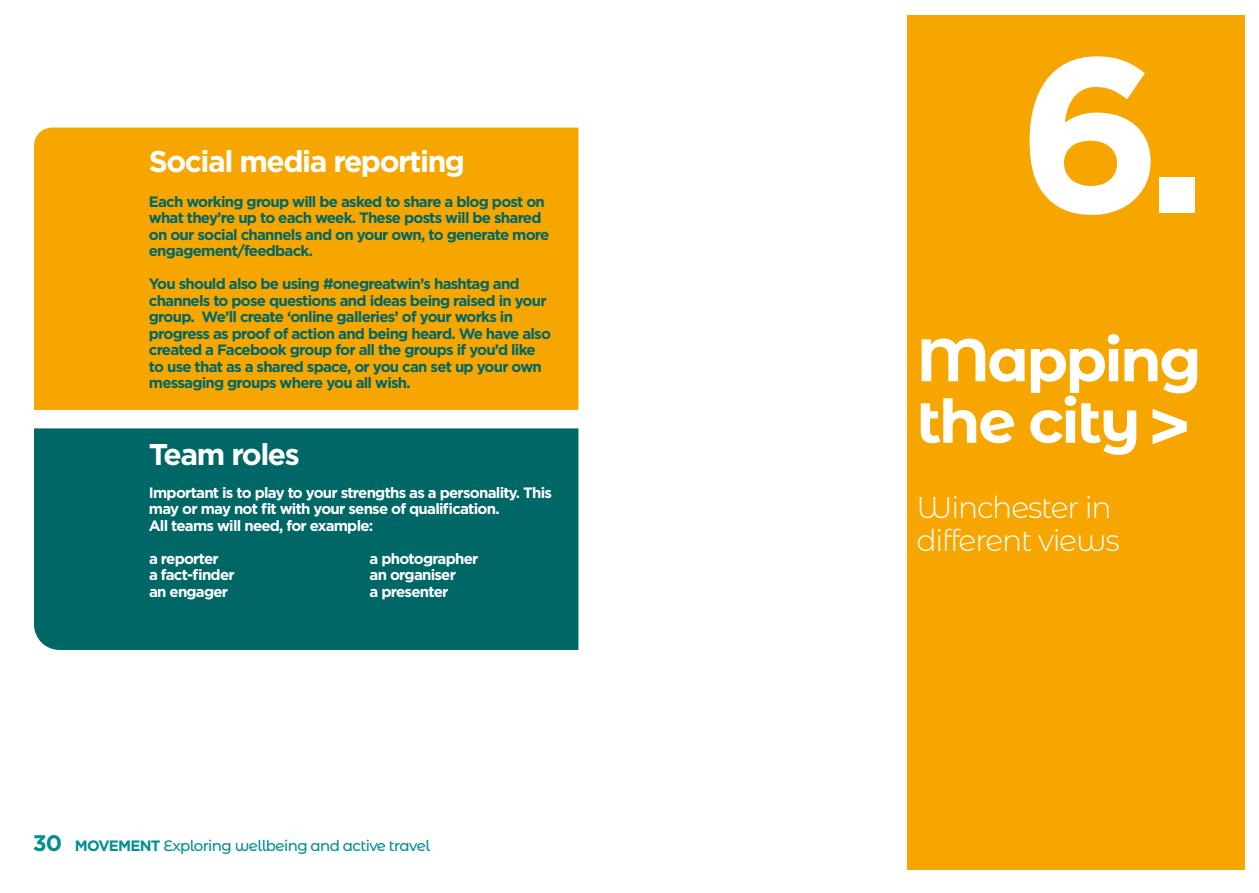
<style>
.page{position:relative;width:1259px;height:893px;background:#fff}
.page>*{position:absolute;margin:0;border:0;box-sizing:border-box;transform-origin:0 0}
.t1{font:700 219px "Gotham";color:#fff}
.t2{font:700 60px/61.5px "Montserrat Alternates";letter-spacing:-.04em;color:#fff}
.t3{font:700 30px "Gotham";letter-spacing:-.05em;color:#fff}
.t4{font:300 30px/33px "Montserrat Alternates";letter-spacing:-.04em;color:#fff}
.t5{font:700 15px/16.5px "Gotham";letter-spacing:-.05em;color:#006767}
.t6{font:700 15px/16.5px "Gotham";letter-spacing:-.05em;color:#fff}
.t7{font:500 15px "Montserrat Alternates";letter-spacing:-.04em;color:#008f95}
.s1{font-family:"Gotham";font-weight:700;font-size:22.5px}
.s2{font-family:"Gotham";font-weight:700}
.s3{font-size:72px}
</style>
<div class="page">
<div style="left:906px;top:16px;width:338px;height:854px;background:#f7a600"></div>
<div style="left:34px;top:428px;width:544px;height:222px;background:#006767"></div>
<div style="left:34px;top:128px;width:544px;height:282px;background:#f7a600"></div>
<h3 class="t3" style="left:149px;top:142px;width:318px">Social media reporting</h3>
<p class="t5" style="left:149px;top:193px;width:402px">Each working group will be asked to share a blog post on what they’re up to each week. These posts will be shared on our social channels and on your own, to generate more engagement/feedback.</p>
<p class="t5" style="left:149px;top:276px;width:404px">You should also be using #onegreatwin’s hashtag and channels to pose questions and ideas being raised in your group. We’ll create ‘online galleries’ of your works in progress as proof of action and being heard. We have also created a Facebook group for all the groups if you’d like to use that as a shared space, or you can set up your own messaging groups where you all wish.</p>
<h3 class="t3" style="left:149px;top:434px;width:152px">Team roles</h3>
<p class="t6" style="left:149px;top:484px;width:405px">Important is to play to your strengths as a personality. This may or may not fit with your sense of qualification.<br>All teams will need, for example:</p>
<p class="t6" style="left:149px;top:550px;width:87px">a reporter<br>a fact-finder an engager</p>
<p class="t6" style="left:369px;top:550px;width:110px">a photographer an organiser<br>a presenter</p>
<p class="t7" style="left:33px;top:836px;width:399px"><span class="s1">30</span> <span class="s2">MOVEMENT</span> Exploring wellbeing and active travel</p>
<h1 class="t1" style="left:1017px;top:-10px;width:192px">6.</h1>
<h2 class="t2" style="left:916px;top:326px;width:286px">Mapping the city <span class="s3">&gt;</span></h2>
<h3 class="t4" style="left:916px;top:490px;width:205px">Winchester in different views</h3>
</div>
